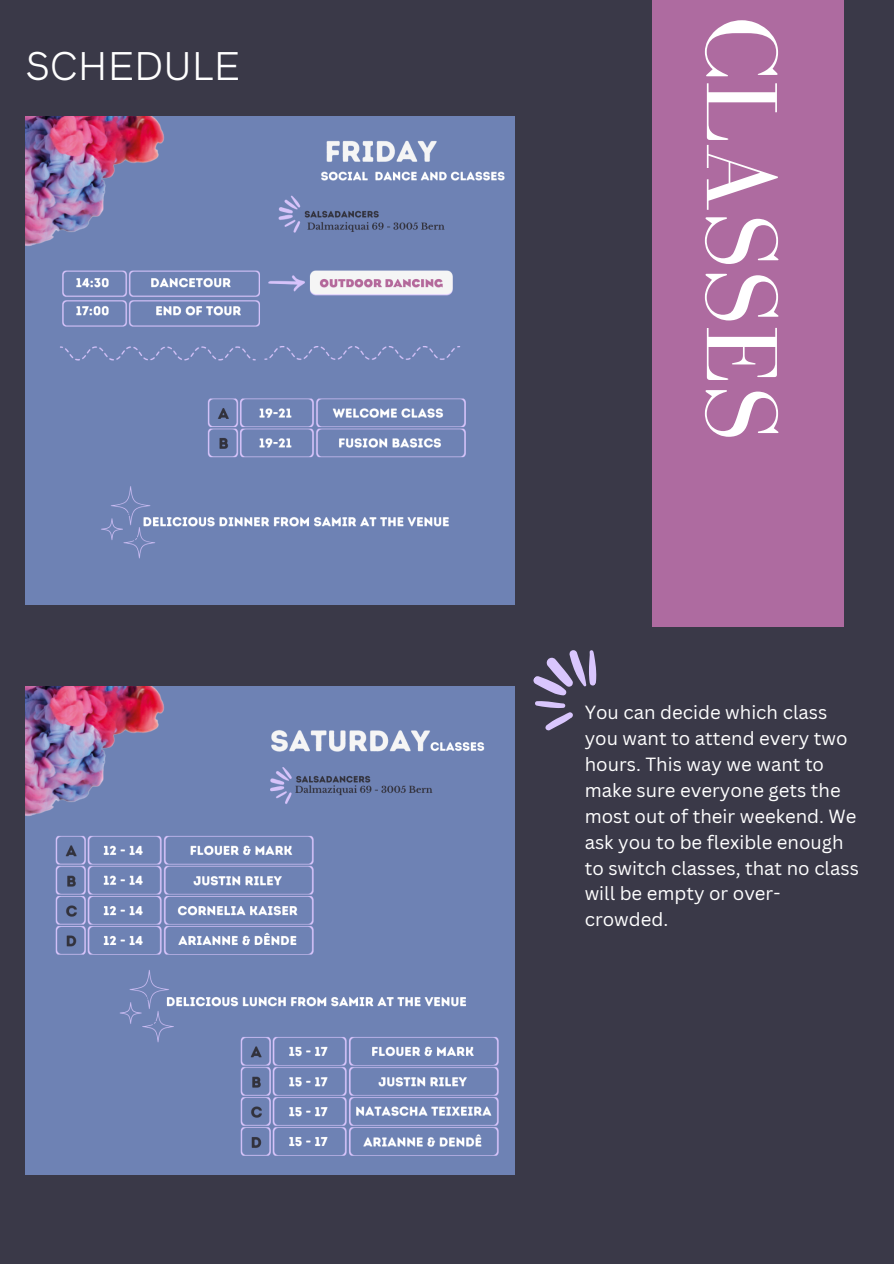
<style>
.page{position:relative;width:894px;height:1264px;background:#fff}
.page>*{position:absolute;margin:0;border:0;box-sizing:border-box;transform-origin:0 0}
.t1{font:104.1px "Bodoni FLF";color:#fff}
.t2{font:300 36px "Radnika Next";color:#fff}
.t3{font:18.6px/25.8px "Canva Sans";color:#fff}
</style>
<div class="page">
<div style="left:0;top:0;width:893px;height:1263px;background:#3a3948"></div>
<div style="left:652px;top:0;width:191px;height:627px;background:#ae6ba0"></div>
<svg style="left:533px;top:650px;width:64px;height:81px"></svg>
<img style="left:26px;top:116px;width:488px;height:489px">
<img style="left:26px;top:686px;width:488px;height:488px">
<p class="t2" style="left:26px;top:45px;width:216px">SCHEDULE</p>
<h2 class="t1" style="left:797px;top:16px;width:426px;rotate:90deg">CLASSES</h2>
<p class="t3" style="left:584px;top:699px;width:275px">You can decide which class you want to attend every two hours. This way we want to make sure everyone gets the most out of their weekend. We ask you to be flexible enough to switch classes, that no class will be empty or over&shy;crowded.</p>
</div>
